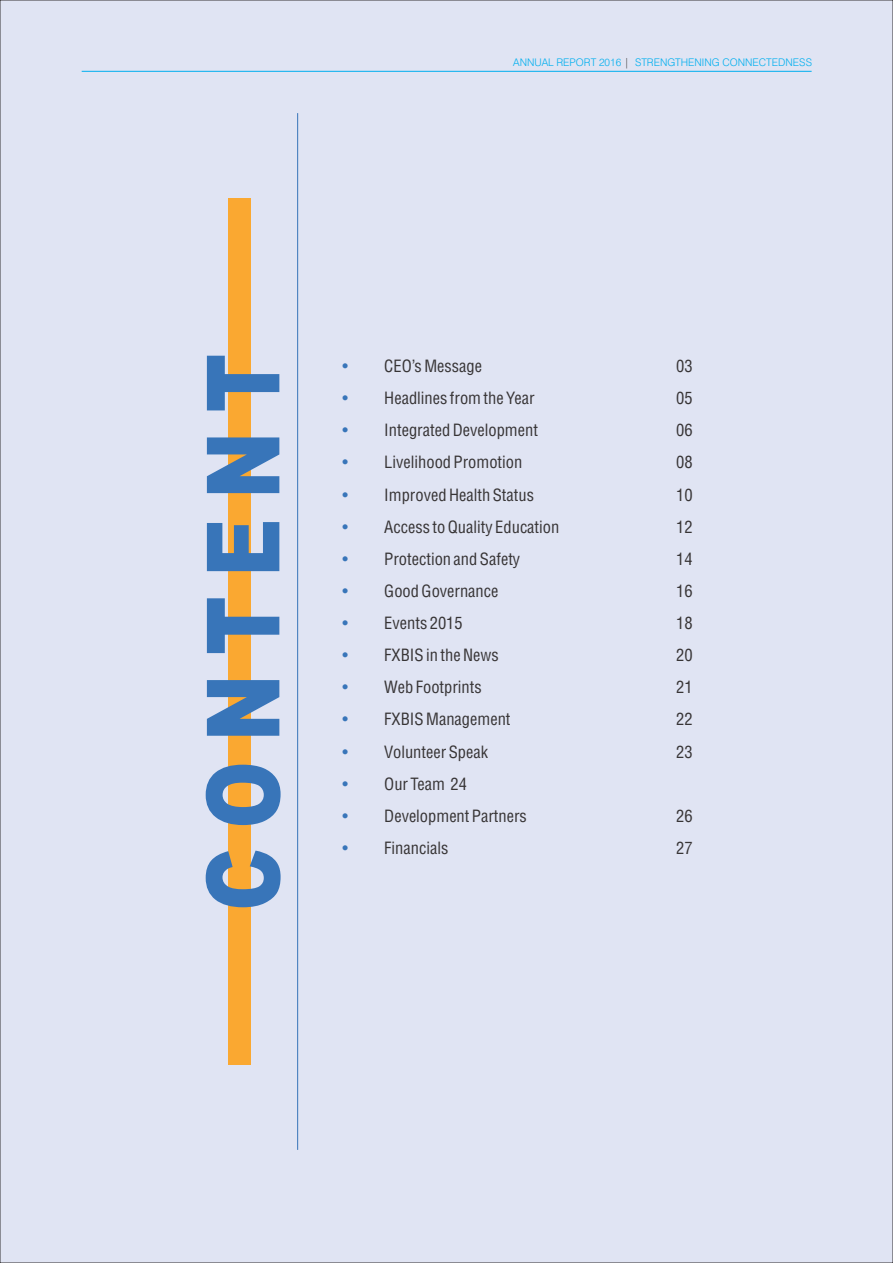
<style>
.page{position:relative;width:893px;height:1263px;background:#e0e4f3}
.page>*{position:absolute;margin:0;border:0;box-sizing:border-box;transform-origin:0 0}
.t1{font:900 101.25px "Arial";letter-spacing:.235em;color:#3875b9;scale:.8 1}
.t2{font:condensed 16.5px "Helvetica LT";color:#373435}
.t3{font:300 10.5px "Swiss 721 BT";color:#00afef}
.s1{color:#373435}
.s2{color:#3875b9}
</style>
<div class="page">
<div style="left:228px;top:198px;width:23px;height:866px;background:#faa831"></div>
<hr style="left:297px;top:113px;width:1px;height:1037px;background:#3875b9">
<hr style="left:82px;top:71px;width:730px;height:1px;background:#00afef">
<p class="t3" style="left:513px;top:58px;width:300px">ANNUAL REPORT 2016 <span class="s1">|</span> STRENGTHENING CONNECTEDNESS</p>
<h1 class="t1" style="left:207px;top:911px;width:698px;rotate:-90deg">CONTENT</h1>
<p class="t2" style="left:343px;top:360px;width:141px"><span class="s2">•</span> CEO’s Message</p>
<p class="t2" style="left:676px;top:360px;width:18px">03</p>
<p class="t2" style="left:343px;top:392px;width:194px"><span class="s2">•</span> Headlines from the Year</p>
<p class="t2" style="left:676px;top:392px;width:18px">05</p>
<p class="t2" style="left:343px;top:424px;width:197px"><span class="s2">•</span> Integrated Development</p>
<p class="t2" style="left:676px;top:424px;width:18px">06</p>
<p class="t2" style="left:342px;top:456px;width:181px"><span class="s2">•</span> Livelihood Promotion</p>
<p class="t2" style="left:676px;top:456px;width:18px">08</p>
<p class="t2" style="left:342px;top:488px;width:193px"><span class="s2">•</span> Improved Health Status</p>
<p class="t2" style="left:676px;top:488px;width:18px">10</p>
<p class="t2" style="left:342px;top:520px;width:218px"><span class="s2">•</span> Access to Quality Education</p>
<p class="t2" style="left:676px;top:520px;width:18px">12</p>
<p class="t2" style="left:342px;top:552px;width:179px"><span class="s2">•</span> Protection and Safety</p>
<p class="t2" style="left:676px;top:552px;width:18px">14</p>
<p class="t2" style="left:342px;top:584px;width:158px"><span class="s2">•</span> Good Governance</p>
<p class="t2" style="left:676px;top:584px;width:18px">16</p>
<p class="t2" style="left:342px;top:617px;width:122px"><span class="s2">•</span> Events 2015</p>
<p class="t2" style="left:676px;top:617px;width:18px">18</p>
<p class="t2" style="left:342px;top:649px;width:158px"><span class="s2">•</span> FXBIS in the News</p>
<p class="t2" style="left:676px;top:649px;width:18px">20</p>
<p class="t2" style="left:342px;top:681px;width:141px"><span class="s2">•</span> Web Footprints</p>
<p class="t2" style="left:676px;top:681px;width:18px">21</p>
<p class="t2" style="left:342px;top:713px;width:169px"><span class="s2">•</span> FXBIS Management</p>
<p class="t2" style="left:676px;top:713px;width:18px">22</p>
<p class="t2" style="left:342px;top:745px;width:147px"><span class="s2">•</span> Volunteer Speak</p>
<p class="t2" style="left:676px;top:745px;width:18px">23</p>
<p class="t2" style="left:342px;top:777px;width:126px"><span class="s2">•</span> Our Team 24</p>
<p class="t2" style="left:342px;top:809px;width:186px"><span class="s2">•</span> Development Partners</p>
<p class="t2" style="left:676px;top:809px;width:18px">26</p>
<p class="t2" style="left:342px;top:841px;width:107px"><span class="s2">•</span> Financials</p>
<p class="t2" style="left:676px;top:841px;width:18px">27</p>
</div>
